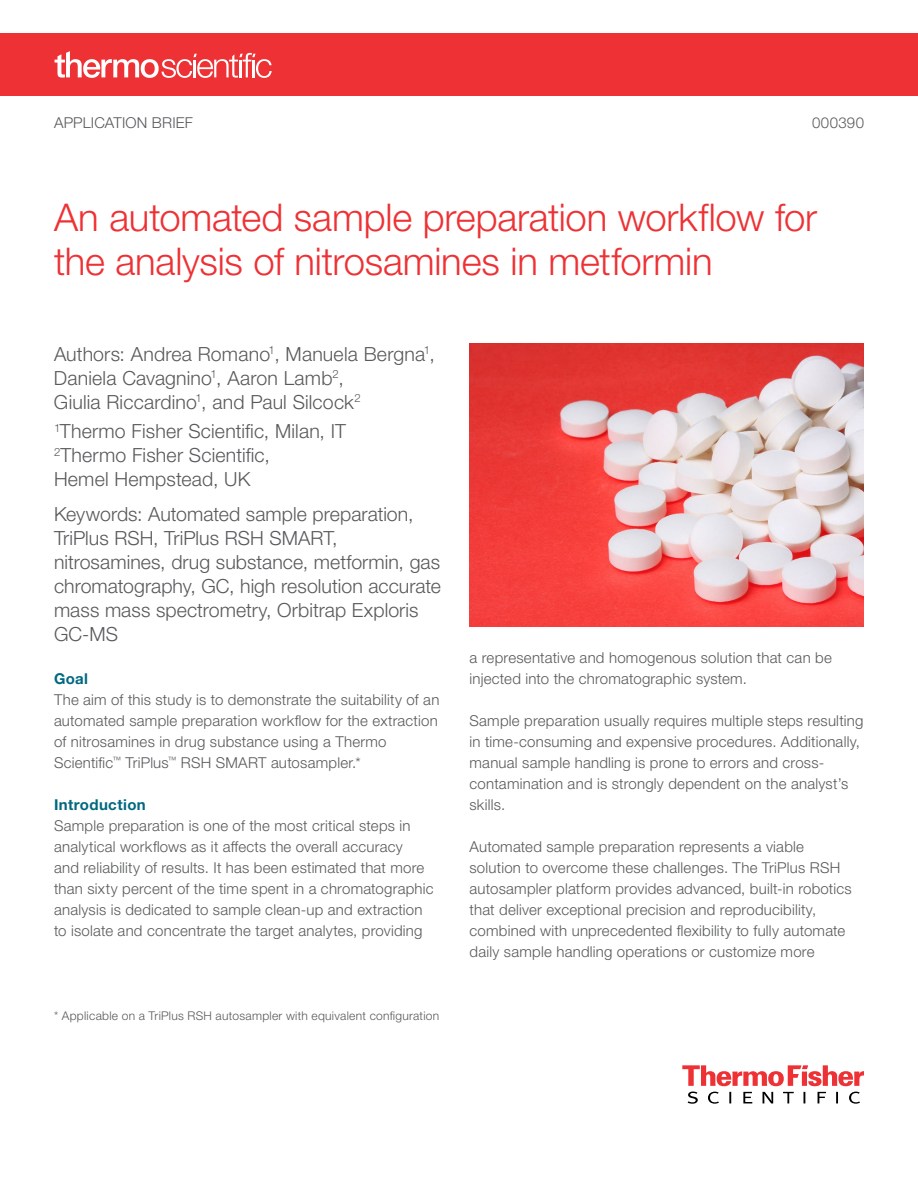
<style>
.page{position:relative;width:918px;height:1188px;background:#fff}
.page>*{position:absolute;margin:0;border:0;box-sizing:border-box;transform-origin:0 0}
.t1{font:300 38.25px/43.5px "Helvetica Neue LTW1 G";letter-spacing:-.005em;color:#ee3134}
.t2{font:300 19.5px/24px "Helvetica Neue LTW1 G";letter-spacing:.005em;color:#58595b}
.t3{font:300 15px/21px "Helvetica Neue LTW1 G";letter-spacing:.015em;color:#58595b}
.t4{font:700 15px "Helvetica Neue LTW1 G";letter-spacing:.025em;color:#006880}
.t5{font:300 12px "Helvetica Neue LTW1 G";letter-spacing:.025em;color:#58595b}
</style>
<div class="page">
<svg style="left:682px;top:1065px;width:182px;height:21px"></svg>
<svg style="left:688px;top:1092px;width:172px;height:12px"></svg>
<div style="left:0;top:33px;width:918px;height:63px;background:#ee3134"></div>
<svg style="left:55px;top:51px;width:217px;height:27px"></svg>
<img style="left:469px;top:344px;width:395px;height:283px">
<p class="t3" style="left:54px;top:112px;width:141px">APPLICATION BRIEF</p>
<p class="t3" style="left:812px;top:112px;width:53px">000390</p>
<h1 class="t1" style="left:54px;top:196px;width:765px">An automated sample preparation workflow for the analysis of nitrosamines in metformin</h1>
<h2 class="t2" style="left:54px;top:342px;width:383px">Authors: Andrea Romano<sup>1</sup>, Manuela Bergna<sup>1</sup>,<br>Daniela Cavagnino<sup>1</sup>, Aaron Lamb<sup>2</sup>,<br>Giulia Riccardino<sup>1</sup>, and Paul Silcock<sup>2</sup></h2>
<h2 class="t2" style="left:54px;top:419px;width:294px"><sup>1</sup>Thermo Fisher Scientific, Milan, IT<br><sup>2</sup>Thermo Fisher Scientific,<br>Hemel Hempstead, UK</h2>
<h2 class="t2" style="left:54px;top:502px;width:389px">Keywords: Automated sample preparation, TriPlus RSH, TriPlus RSH SMART, nitrosamines, drug substance, metformin, gas chromatography, GC, high resolution accurate mass mass spectrometry, Orbitrap Exploris GC-MS</h2>
<p class="t4" style="left:54px;top:669px;width:36px">Goal</p>
<p class="t3" style="left:54px;top:689px;width:387px">The aim of this study is to demonstrate the suitability of an automated sample preparation workflow for the extraction of nitrosamines in drug substance using a Thermo Scientific<sup>™</sup> TriPlus<sup>™</sup> RSH SMART autosampler.*</p>
<p class="t4" style="left:54px;top:795px;width:93px">Introduction</p>
<p class="t3" style="left:54px;top:815px;width:381px">Sample preparation is one of the most critical steps in analytical workflows as it affects the overall accuracy<br>and reliability of results. It has been estimated that more than sixty percent of the time spent in a chromatographic analysis is dedicated to sample clean-up and extraction to isolate and concentrate the target analytes, providing</p>
<p class="t5" style="left:54px;top:1008px;width:387px">* Applicable on a TriPlus RSH autosampler with equivalent configuration</p>
<p class="t3" style="left:470px;top:647px;width:364px">a representative and homogenous solution that can be injected into the chromatographic system.</p>
<p class="t3" style="left:470px;top:710px;width:395px">Sample preparation usually requires multiple steps resulting in time-consuming and expensive procedures. Additionally, manual sample handling is prone to errors and cross&shy;contamination and is strongly dependent on the analyst’s skills.</p>
<p class="t3" style="left:470px;top:836px;width:384px">Automated sample preparation represents a viable solution to overcome these challenges. The TriPlus RSH autosampler platform provides advanced, built-in robotics that deliver exceptional precision and reproducibility, combined with unprecedented flexibility to fully automate daily sample handling operations or customize more</p>
</div>
